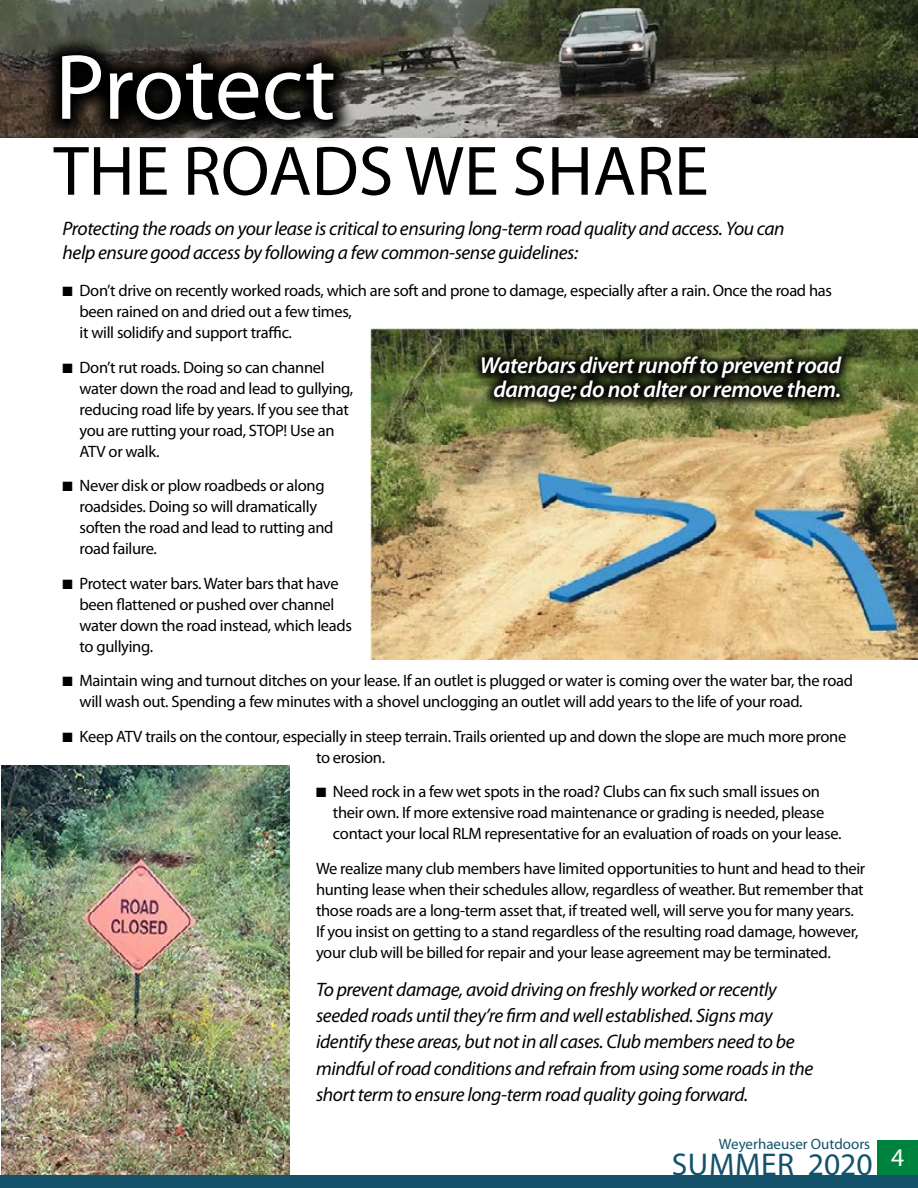
<style>
.page{position:relative;width:918px;height:1188px;background:#fff}
.page>*{position:absolute;margin:0;border:0;box-sizing:border-box;transform-origin:0 0}
.t1{font:93.6px "Myriad Pro";letter-spacing:-.005em;color:#fff}
.t2{font:70.5px "Myriad Pro";color:#000}
.t3{font:31.5px "Myriad Pro";letter-spacing:.02em;color:#14526c}
.t4{font:25.5px "Myriad Pro";color:#fff}
.t5{font:italic 600 23.1px/24.2px "Myriad Pro";letter-spacing:-.02em;color:#fff;text-align:center}
.t6{font:italic 19.5px/26.4px "Myriad Pro";letter-spacing:-.02em;color:#000}
.t7{font:16.5px/21px "Myriad Pro";letter-spacing:-.02em;color:#000}
.t8{font:15px "Myriad Pro";color:#14526c}
</style>
<div class="page">
<img style="left:1px;top:765px;width:288px;height:410px">
<div style="left:878px;top:1140px;width:40px;height:37px;background:#00823f"></div>
<div style="left:0;top:1175px;width:918px;height:13px;background:#14526c"></div>
<img style="left:0;top:0;width:918px;height:137px">
<svg style="left:40px;top:34px;width:316px;height:106px;background:#262420"></svg>
<img style="left:371px;top:328px;width:547px;height:332px">
<div style="left:469px;top:344px;width:386px;height:70px;background:#000;opacity:.94"></div>
<h1 class="t1" style="left:55px;top:30px;width:282px">Protect</h1>
<h2 class="t2" style="left:54px;top:128px;width:657px">THE ROADS WE SHARE</h2>
<p class="t6" style="left:63px;top:216px;width:724px;line-height:24px">Protecting the roads on your lease is critical to ensuring long-term road quality and access. You can help ensure good access by following a few common-sense guidelines:</p>
<p class="t7" style="left:80px;top:280px;width:754px;text-indent:-17px">■ Don’t drive on recently worked roads, which are soft and prone to damage, especially after a rain. Once the road has been rained on and dried out a few times,<br>it will solidify and support traffic.</p>
<p class="t7" style="left:80px;top:357px;width:275px;text-indent:-17px">■ Don’t rut roads. Doing so can channel water down the road and lead to gullying, reducing road life by years. If you see that you are rutting your road, STOP! Use an ATV or walk.</p>
<p class="t7" style="left:80px;top:475px;width:256px;text-indent:-17px">■ Never disk or plow roadbeds or along roadsides. Doing so will dramatically soften the road and lead to rutting and road failure.</p>
<p class="t7" style="left:80px;top:573px;width:274px;text-indent:-17px">■ Protect water bars. Water bars that have been flattened or pushed over channel water down the road instead, which leads to gullying.</p>
<p class="t7" style="left:80px;top:670px;width:775px;text-indent:-17px">■ Maintain wing and turnout ditches on your lease. If an outlet is plugged or water is coming over the water bar, the road will wash out. Spending a few minutes with a shovel unclogging an outlet will add years to the life of your road.</p>
<p class="t7" style="left:316px;top:726px;width:532px;text-indent:-253px">■ Keep ATV trails on the contour, especially in steep terrain. Trails oriented up and down the slope are much more prone to erosion.</p>
<p class="t7" style="left:333px;top:781px;width:510px;text-indent:-17px">■ Need rock in a few wet spots in the road? Clubs can fix such small issues on their own. If more extensive road maintenance or grading is needed, please contact your local RLM representative for an evaluation of roads on your lease.</p>
<p class="t7" style="left:316px;top:858px;width:551px">We realize many club members have limited opportunities to hunt and head to their hunting lease when their schedules allow, regardless of weather. But remember that those roads are a long-term asset that, if treated well, will serve you for many years.<br>If you insist on getting to a stand regardless of the resulting road damage, however, your club will be billed for repair and your lease agreement may be terminated.</p>
<p class="t6" style="left:316px;top:975px;width:499px">To prevent damage, avoid driving on freshly worked or recently seeded roads until they’re firm and well established. Signs may identify these areas, but not in all cases. Club members need to be mindful of road conditions and refrain from using some roads in the short term to ensure long-term road quality going forward.</p>
<h3 class="t5" style="left:480px;top:353px;width:363px">Waterbars divert runoff to prevent road damage; do not alter or remove them.</h3>
<p class="t8" style="left:719px;top:1135px;width:153px">Weyerhaeuser Outdoors</p>
<h3 class="t3" style="left:672px;top:1145px;width:202px">SUMMER 2020</h3>
<h3 class="t4" style="left:891px;top:1141px;width:15px">4</h3>
</div>
